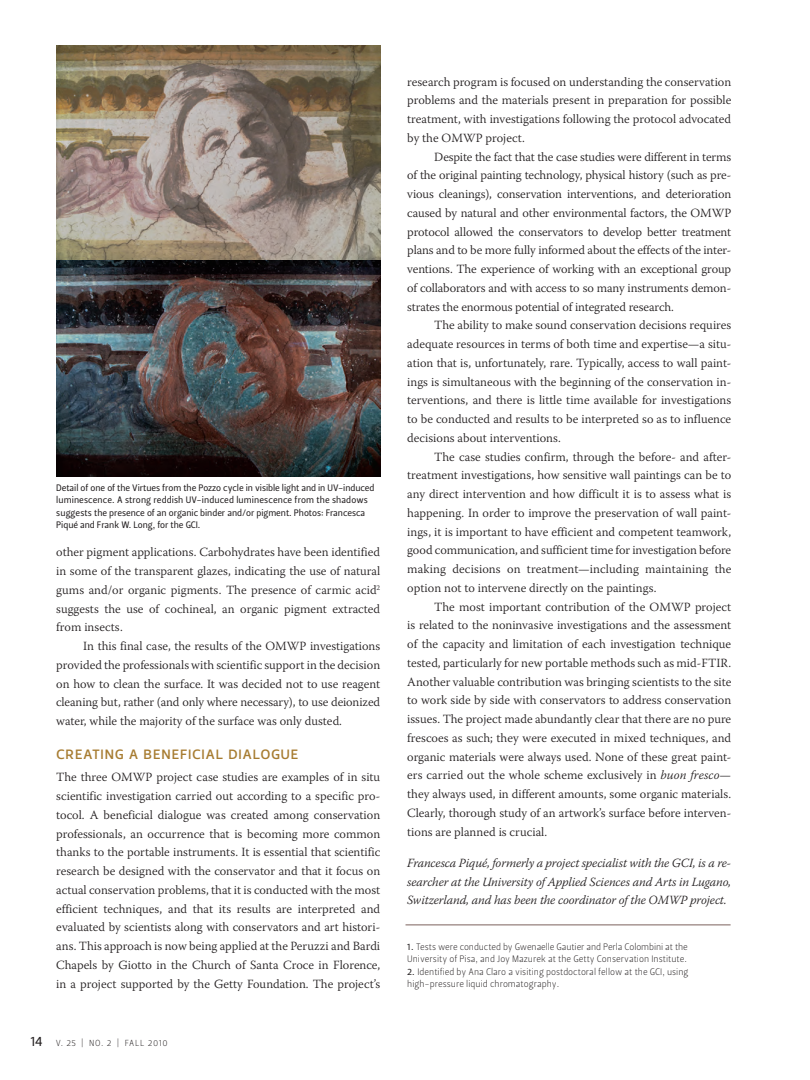
<style>
.page{position:relative;width:810px;height:1080px;background:#fff}
.page>*{position:absolute;margin:0;border:0;box-sizing:border-box;transform-origin:0 0}
.t1{font:17.5px "Leitura Sans Grot 2";letter-spacing:.02em;color:#a77c31}
.t2{font:13.75px "Leitura Sans Grot 2";color:#231f20}
.t3{font:300 12.5px/18.8px "Warnock Pro";color:#231f20;text-align:justify}
.t4{font:italic 300 12.5px/18.8px "Warnock Pro";letter-spacing:-.01em;color:#231f20;text-align:justify}
.t5{font:9.38px/12.5px "Leitura Sans Grot 2";letter-spacing:-.005em;color:#231f20}
.t6{font:9.38px "Leitura Sans Grot 1";color:#231f20}
.t7{font:8.75px "Leitura Sans Grot 1";letter-spacing:.07em;color:#231f20}
.s1{font-family:"Bembo SC"}
.s2{font-style:italic}
.s3{font-family:"Leitura Sans Grot 2"}
</style>
<div class="page">
<img style="left:56px;top:45px;width:324px;height:432px">
<hr style="left:406px;top:925px;width:325px;height:1px;background:#7b625c">
<p class="t5" style="left:56px;top:481px;width:320px">Detail of one of the Virtues from the Pozzo cycle in visible light and in UV-induced luminescence. A strong reddish UV-induced luminescence from the shadows suggests the presence of an organic binder and/or pigment. Photos: Francesca Piqué and Frank W. Long, for the GCI.</p>
<p class="t3" style="left:56px;top:543px;width:326px">other pigment applications. Carbohydrates have been identified in some of the transparent glazes, indicating the use of natural gums and/or organic pigments. The presence of carmic acid<sup>2 </sup>suggests the use of cochineal, an organic pigment extracted from insects.</p>
<p class="t3" style="left:56px;top:637px;width:325px;text-indent:27px">In this final case, the results of the OMWP investigations provided the professionals with scientific support in the decision on how to clean the surface. It was decided not to use reagent cleaning but, rather (and only where necessary), to use deionized water, while the majority of the surface was only dusted.</p>
<p class="t1" style="left:56px;top:743px;width:244px">creating a beneficial dialogue</p>
<p class="t3" style="left:56px;top:768px;width:326px">The three OMWP project case studies are examples of in situ scientific investigation carried out according to a specific pro&shy;tocol. A beneficial dialogue was created among conservation professionals, an occurrence that is becoming more common thanks to the portable instruments. It is essential that scientific research be designed with the conservator and that it focus on actual conservation problems, that it is conducted with the most efficient techniques, and that its results are interpreted and evaluated by scientists along with conservators and art histori&shy;ans. This approach is now being applied at the Peruzzi and Bardi Chapels by Giotto in the Church of Santa Croce in Florence, in a project supported by the Getty Foundation. The project’s</p>
<p class="t2" style="left:30px;top:1033px;width:14px">14</p>
<p class="t7" style="left:56px;top:1037px;width:113px">V. 25 <span class="s1">|</span> NO. 2 <span class="s1">|</span> FALL 2010</p>
<p class="t3" style="left:407px;top:72px;width:326px">research program is focused on understanding the conservation problems and the materials present in preparation for possible treatment, with investigations following the protocol advocated by the OMWP project.</p>
<p class="t3" style="left:407px;top:147px;width:326px;text-indent:27px">Despite the fact that the case studies were different in terms of the original painting technology, physical history (such as pre&shy;vious cleanings), conservation interventions, and deterioration caused by natural and other environmental factors, the OMWP protocol allowed the conservators to develop better treatment plans and to be more fully informed about the effects of the inter&shy;ventions. The experience of working with an exceptional group of collaborators and with access to so many instruments demon&shy;strates the enormous potential of integrated research.</p>
<p class="t3" style="left:407px;top:316px;width:326px;text-indent:27px">The ability to make sound conservation decisions requires adequate resources in terms of both time and expertise—a situ&shy;ation that is, unfortunately, rare. Typically, access to wall paint&shy;ings is simultaneous with the beginning of the conservation in&shy;terventions, and there is little time available for investigations to be conducted and results to be interpreted so as to influence decisions about interventions.</p>
<p class="t3" style="left:407px;top:447px;width:326px;text-indent:27px">The case studies confirm, through the before- and after&shy;treatment investigations, how sensitive wall paintings can be to any direct intervention and how difficult it is to assess what is happening. In order to improve the preservation of wall paint&shy;ings, it is important to have efficient and competent teamwork, good communication, and sufficient time for investigation before making decisions on treatment—including maintaining the option not to intervene directly on the paintings.</p>
<p class="t3" style="left:407px;top:597px;width:326px;text-indent:27px">The most important contribution of the OMWP project is related to the noninvasive investigations and the assessment of the capacity and limitation of each investigation technique tested, particularly for new portable methods such as mid-FTIR.<br>Another valuable contribution was bringing scientists to the site to work side by side with conservators to address conservation issues. The project made abundantly clear that there are no pure frescoes as such; they were executed in mixed techniques, and organic materials were always used. None of these great paint&shy;ers carried out the whole scheme exclusively in <span class="s2">buon fresco</span>— they always used, in different amounts, some organic materials.<br>Clearly, thorough study of an artwork’s surface before interven&shy;tions are planned is crucial.</p>
<p class="t4" style="left:407px;top:853px;width:326px">Francesca Piqué, formerly a project specialist with the GCI, is a re&shy;searcher at the University of Applied Sciences and Arts in Lugano, Switzerland, and has been the coordinator of the OMWP project.</p>
<p class="t6" style="left:407px;top:941px;width:282px"><span class="s3">1.</span> Tests were conducted by Gwenaelle Gautier and Perla Colombini at the</p>
<p class="t6" style="left:407px;top:954px;width:281px">University of Pisa, and Joy Mazurek at the Getty Conservation Institute.</p>
<p class="t6" style="left:407px;top:966px;width:283px"><span class="s3">2.</span> Identified by Ana Claro a visiting postdoctoral fellow at the GCI, using</p>
<p class="t6" style="left:407px;top:979px;width:154px">high-pressure liquid chromatography.</p>
</div>
